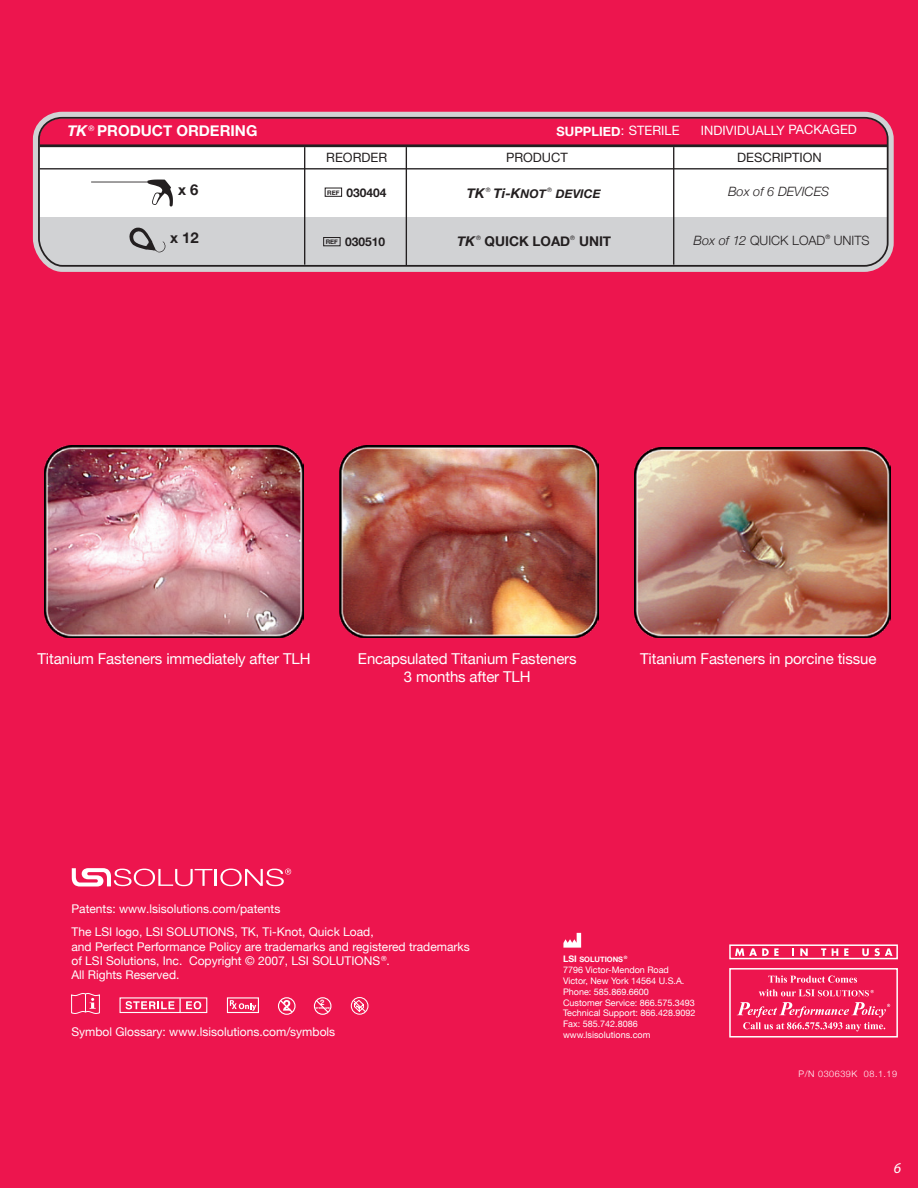
<style>
.page{position:relative;width:918px;height:1188px;background:#ed154e}
.page>*{position:absolute;margin:0;border:0;box-sizing:border-box;transform-origin:0 0}
.t1{font:15px/18px "Helvetica Neue";letter-spacing:-.01em;color:#fff;text-align:center}
.t2{font:700 15px "Helvetica Neue";color:#fff}
.t3{font:italic 15px "Myriad Pro";color:#fff}
.t4{font:700 14.85px "Helvetica Neue";color:#231f20}
.t5{font:700 13.5px "Helvetica Neue";color:#231f20}
.t6{font:italic 700 13.5px "Helvetica Neue";color:#231f20}
.t7{font:12.9px "Helvetica Neue";color:#231f20}
.t8{font:300 12.9px "Helvetica Neue";color:#231f20}
.t9{font:12.9px "Helvetica Neue";letter-spacing:-.01em;color:#fff}
.t10{font:700 12.9px "Helvetica Neue";letter-spacing:-.01em;color:#fff}
.t11{font:italic 300 12.9px "Helvetica Neue";color:#231f20}
.t12{font:12px/14.4px "Helvetica Neue";color:#fff}
.t13{font:700 12px "Helvetica Neue";color:#231f20}
.t14{font:italic 700 12px "Helvetica Neue";color:#231f20}
.t15{font:9px/10.8px "Helvetica Neue";color:#fff}
.t16{font:300 9px "Helvetica Neue";letter-spacing:.06em;color:#fff}
.t17{font:700 7.5px "Helvetica Neue";color:#fff}
.t18{font:6px "Helvetica Neue";color:#231f20}
.t19{font:700 2.85px "Helvetica Neue";color:#fff}
.s1{font-style:italic}
.s2{font-weight:400}
.s3{font-size:12px}
.s4{font-size:6.3px}
.s5{font-size:9px}
</style>
<div class="page">
<svg style="left:33px;top:112px;width:861px;height:160px;background:#d1c2c8"></svg>
<svg style="left:38px;top:117px;width:851px;height:150px"></svg>
<div style="left:323px;top:237px;width:17px;height:9px;border:1px solid #231f20"></div>
<div style="left:325px;top:188px;width:17px;height:9px;border:1px solid #231f20"></div>
<svg style="left:129px;top:228px;width:38px;height:24px"></svg>
<svg style="left:91px;top:180px;width:82px;height:26px;background:#dedddd"></svg>
<img style="left:45px;top:446px;width:259px;height:192px">
<img style="left:339px;top:446px;width:259px;height:192px">
<img style="left:634px;top:448px;width:257px;height:190px">
<svg style="left:563px;top:933px;width:18px;height:15px"></svg>
<svg style="left:72px;top:868px;width:219px;height:19px"></svg>
<div style="left:729px;top:968px;width:169px;height:70px;border:2px solid #fff"></div>
<svg style="left:737px;top:1002px;width:153px;height:29px"></svg>
<svg style="left:768px;top:976px;width:89px;height:7px"></svg>
<svg style="left:759px;top:989px;width:115px;height:7px"></svg>
<div style="left:729px;top:944px;width:169px;height:15px;border:2px solid #fff"></div>
<svg style="left:735px;top:948px;width:44px;height:8px"></svg>
<svg style="left:792px;top:948px;width:2px;height:8px"></svg>
<svg style="left:800px;top:948px;width:8px;height:8px"></svg>
<svg style="left:821px;top:948px;width:5px;height:8px"></svg>
<svg style="left:832px;top:948px;width:6px;height:8px"></svg>
<svg style="left:844px;top:948px;width:4px;height:8px"></svg>
<svg style="left:862px;top:948px;width:31px;height:8px"></svg>
<div style="left:351px;top:997px;width:17px;height:18px;border:1px solid #fff;border-radius:50%"></div>
<svg style="left:352px;top:999px;width:15px;height:14px"></svg>
<div style="left:314px;top:997px;width:17px;height:18px;border:1px solid #fff;border-radius:50%"></div>
<svg style="left:315px;top:999px;width:15px;height:15px"></svg>
<svg style="left:279px;top:999px;width:15px;height:15px"></svg>
<div style="left:278px;top:997px;width:18px;height:18px;border:1px solid #fff;border-radius:50%"></div>
<div style="left:227px;top:997px;width:32px;height:16px;border:1px solid #fff"></div>
<svg style="left:230px;top:1000px;width:26px;height:11px"></svg>
<div style="left:120px;top:997px;width:87px;height:16px;border:1px solid #fff"></div>
<svg style="left:126px;top:998px;width:75px;height:14px"></svg>
<svg style="left:71px;top:993px;width:29px;height:21px"></svg>
<p class="t2" style="left:67px;top:118px;width:192px"><span class="s1">TK</span> <sup>®</sup> PRODUCT ORDERING</p>
<p class="t10" style="left:557px;top:121px;width:125px">SUPPLIED<span class="s2">: STERILE</span></p>
<p class="t9" style="left:701px;top:121px;width:158px">INDIVIDUALLY PACKAGED</p>
<p class="t4" style="left:178px;top:178px;width:22px">x 6</p>
<p class="t4" style="left:170px;top:227px;width:30px">x 12</p>
<p class="t7" style="left:326px;top:148px;width:62px">REORDER</p>
<p class="t7" style="left:506px;top:148px;width:63px">PRODUCT</p>
<p class="t7" style="left:737px;top:148px;width:86px">DESCRIPTION</p>
<p class="t13" style="left:327px;top:183px;width:61px"><sup>REF</sup> 030404</p>
<p class="t6" style="left:467px;top:183px;width:19px">TK</p>
<p class="t18" style="left:486px;top:186px;width:6px">®</p>
<p class="t6" style="left:494px;top:183px;width:54px">Ti-K<span class="s3">NOT</span></p>
<p class="t18" style="left:547px;top:186px;width:6px">®</p>
<p class="t14" style="left:556px;top:185px;width:46px">DEVICE</p>
<p class="t11" style="left:728px;top:182px;width:103px">Box of 6 DEVICES</p>
<p class="t13" style="left:326px;top:232px;width:61px"><span class="s4">REF</span> 030510</p>
<p class="t6" style="left:457px;top:230px;width:19px">TK</p>
<p class="t18" style="left:476px;top:233px;width:6px">®</p>
<p class="t5" style="left:485px;top:230px;width:87px">QUICK LOAD</p>
<p class="t18" style="left:570px;top:233px;width:6px">®</p>
<p class="t5" style="left:579px;top:230px;width:34px">UNIT</p>
<p class="t8" style="left:694px;top:230px;width:133px"><span class="s1">Box of 12</span> QUICK LOAD</p>
<p class="t18" style="left:825px;top:233px;width:6px">®</p>
<p class="t8" style="left:834px;top:230px;width:37px">UNITS</p>
<p class="t1" style="left:38px;top:651px;width:275px">Titanium Fasteners immediately after TLH</p>
<p class="t1" style="left:358px;top:651px;width:220px">Encapsulated Titanium Fasteners<br>3 months after TLH</p>
<p class="t1" style="left:640px;top:651px;width:238px">Titanium Fasteners in porcine tissue</p>
<p class="t12" style="left:71px;top:902px;width:210px">Patents: www.lsisolutions.com/patents</p>
<p class="t12" style="left:71px;top:925px;width:400px">The LSI logo, LSI SOLUTIONS, TK, Ti-Knot, Quick Load,<br>and Perfect Performance Policy are trademarks and registered trademarks of LSI Solutions, Inc. Copyright © 2007, LSI SOLUTIONS<sup>®</sup>.<br>All Rights Reserved.</p>
<p class="t17" style="left:320px;top:997px;width:6px">2</p>
<p class="t19" style="left:315px;top:1005px;width:16px">STERILIZE</p>
<p class="t12" style="left:71px;top:1026px;width:265px">Symbol Glossary: www.lsisolutions.com/symbols</p>
<p class="t17" style="left:563px;top:954px;width:66px"><span class="s5">LSI</span> SOLUTIONS<sup>®</sup></p>
<p class="t15" style="left:563px;top:965px;width:134px">7796 Victor-Mendon Road<br>Victor, New York 14564 U.S.A.<br>Phone: 585.869.6600<br>Customer Service: 866.575.3493<br>Technical Support: 866.428.9092<br>Fax: 585.742.8086 www.lsisolutions.com</p>
<p class="t16" style="left:799px;top:1066px;width:100px">P/N 030639K 08.1.19</p>
<p class="t3" style="left:894px;top:1159px;width:9px">6</p>
</div>
